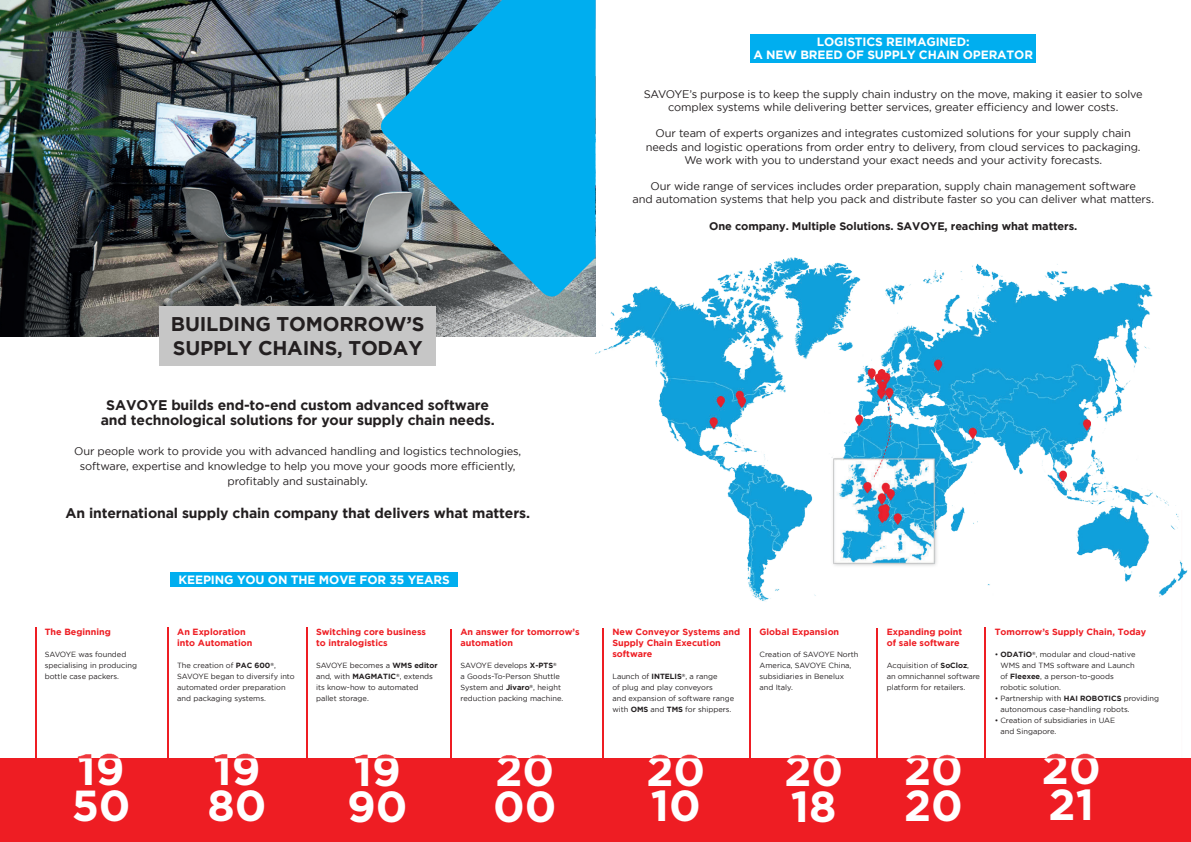
<style>
.page{position:relative;width:1191px;height:842px;background:#fff}
.page>*{position:absolute;margin:0;border:0;box-sizing:border-box;transform-origin:0 0}
.t1{font:700 43.4px/35.9px "Gotham";color:#fff}
.t2{font:700 19.8px/23.8px "Gotham";letter-spacing:-.01em;color:#231f20}
.t3{font:700 14px/15px "Gotham";letter-spacing:-.01em;color:#231f20;text-align:center}
.t4{font:700 12px/13px "Gotham";letter-spacing:-.01em;color:#fff;text-align:center}
.t5{font:11px/13.2px "Gotham";letter-spacing:-.01em;color:#231f20;text-align:center}
.t6{font:700 11px "Gotham";letter-spacing:-.01em;color:#231f20}
.t7{font:700 9px/11px "Gotham";color:#ee1d23}
.t8{font:7.5px/11px "Gotham";color:#231f20}
.s1{font-weight:700}
</style>
<div class="page">
<img style="left:77px;top:572px;width:1018px;height:186px">
<div style="left:0;top:758px;width:1191px;height:84px;background:#ee1d23"></div>
<hr style="left:35px;top:627px;width:2px;height:131px;background:#ee1d23">
<hr style="left:167px;top:627px;width:1px;height:131px;background:#ee1d23">
<hr style="left:306px;top:627px;width:1px;height:131px;background:#ee1d23">
<hr style="left:450px;top:629px;width:2px;height:131px;background:#ee1d23">
<hr style="left:602px;top:628px;width:2px;height:131px;background:#ee1d23">
<hr style="left:748px;top:628px;width:2px;height:131px;background:#ee1d23">
<hr style="left:875px;top:628px;width:2px;height:131px;background:#ee1d23">
<hr style="left:984px;top:627px;width:2px;height:131px;background:#ee1d23">
<div style="left:750px;top:34px;width:285px;height:29px;background:#00aeef"></div>
<img style="left:595px;top:257px;width:593px;height:345px">
<img style="left:0;top:0;width:595px;height:336px">
<div style="left:170px;top:573px;width:288px;height:14px;background:#00aeef"></div>
<div style="left:160px;top:306px;width:276px;height:60px;background:#c6c6c6"></div>
<svg style="left:376px;top:0;width:219px;height:301px;background:#2c9dc7"></svg>
<h3 class="t4" style="left:753px;top:36px;width:281px">LOGISTICS REIMAGINED:<br>A NEW BREED OF SUPPLY CHAIN OPERATOR</h3>
<h3 class="t5" style="left:644px;top:88px;width:500px">SAVOYE’s purpose is to keep the supply chain industry on the move, making it easier to solve complex systems while delivering better services, greater efficiency and lower costs.</h3>
<p class="t5" style="left:646px;top:128px;width:496px">Our team of experts organizes and integrates customized solutions for your supply chain needs and logistic operations from order entry to delivery, from cloud services to packaging.<br>We work with you to understand your exact needs and your activity forecasts.</p>
<h3 class="t5" style="left:632px;top:180px;width:523px">Our wide range of services includes order preparation, supply chain management software<br>and automation systems that help you pack and distribute faster so you can deliver what matters.</h3>
<h3 class="t6" style="left:709px;top:222px;width:369px">One company. Multiple Solutions. SAVOYE, reaching what matters.</h3>
<h2 class="t2" style="left:171px;top:314px;width:255px">BUILDING TOMORROW’S<br>SUPPLY CHAINS, TODAY</h2>
<h3 class="t3" style="left:101px;top:398px;width:395px">SAVOYE builds end-to-end custom advanced software and technological solutions for your supply chain needs.</h3>
<h3 class="t5" style="left:74px;top:444px;width:448px;line-height:15px">Our people work to provide you with advanced handling and logistics technologies, software, expertise and knowledge to help you move your goods more efficiently, profitably and sustainably.</h3>
<h3 class="t3" style="left:65px;top:507px;width:466px">An international supply chain company that delivers what matters.</h3>
<p class="t7" style="left:45px;top:627px;width:68px">The Beginning</p>
<p class="t8" style="left:45px;top:650px;width:94px">SAVOYE was founded specialising in producing bottle case packers.</p>
<h3 class="t4" style="left:178px;top:574px;width:273px">KEEPING YOU ON THE MOVE FOR 35 YEARS</h3>
<p class="t7" style="left:177px;top:627px;width:77px">An Exploration into Automation</p>
<p class="t8" style="left:177px;top:661px;width:119px">The creation of <span class="s1">PAC 600</span><sup>®</sup>,<br>SAVOYE began to diversify into automated order preparation and packaging systems.</p>
<p class="t7" style="left:316px;top:627px;width:111px">Switching core business to intralogistics</p>
<p class="t8" style="left:316px;top:661px;width:123px">SAVOYE becomes a <span class="s1">WMS editor </span>and, with <span class="s1">MAGMATIC</span><sup>®</sup>, extends its know-how to automated pallet storage.</p>
<p class="t7" style="left:460px;top:627px;width:121px">An answer for tomorrow’s automation</p>
<p class="t8" style="left:460px;top:661px;width:104px">SAVOYE develops <span class="s1">X-PTS</span><sup>®<br></sup>a Goods-To-Person Shuttle<br>System and <span class="s1">Jivaro</span><sup>®</sup>, height reduction packing machine.</p>
<p class="t7" style="left:612px;top:627px;width:129px">New Conveyor Systems and<br>Supply Chain Execution software</p>
<p class="t8" style="left:612px;top:672px;width:123px">Launch of <span class="s1">INTELIS</span><sup>®</sup>, a range<br>of plug and play conveyors<br>and expansion of software range with <span class="s1">OMS</span> and <span class="s1">TMS</span> for shippers.</p>
<p class="t7" style="left:759px;top:627px;width:81px">Global Expansion</p>
<p class="t8" style="left:759px;top:650px;width:100px">Creation of SAVOYE North<br>America, SAVOYE China, subsidiaries in Benelux and Italy.</p>
<p class="t7" style="left:886px;top:627px;width:77px">Expanding point of sale software</p>
<p class="t8" style="left:886px;top:661px;width:95px">Acquisition of <span class="s1">SoCloz</span>,<br>an omnichannel software platform for retailers.</p>
<p class="t7" style="left:994px;top:627px;width:153px">Tomorrow’s Supply Chain, Today</p>
<p class="t8" style="left:1000px;top:650px;width:137px;text-indent:-6px">• <span class="s1">ODATiO</span><sup>®</sup>, modular and cloud-native<br>WMS and TMS software and Launch of <span class="s1">Fleexee</span>, a person-to-goods robotic solution.</p>
<p class="t8" style="left:1000px;top:694px;width:160px;text-indent:-6px">• Partnership with <span class="s1">HAI ROBOTICS</span> providing autonomous case-handling robots.</p>
<p class="t8" style="left:1000px;top:715px;width:116px;text-indent:-6px">• Creation of subsidiaries in UAE and Singapore.</p>
<h1 class="t1" style="left:71px;top:754px;width:61px">19<br>50</h1>
<h1 class="t1" style="left:347px;top:755px;width:62px">19<br>90</h1>
<h1 class="t1" style="left:904px;top:754px;width:60px">20<br>20</h1>
<h1 class="t1" style="left:1042px;top:753px;width:60px">20<br>21</h1>
<h1 class="t1" style="left:207px;top:754px;width:61px">19<br>80</h1>
<h1 class="t1" style="left:493px;top:755px;width:65px">20<br>00</h1>
<h1 class="t1" style="left:646px;top:754px;width:60px">20<br>10</h1>
<h1 class="t1" style="left:784px;top:755px;width:60px">20<br>18</h1>
</div>
